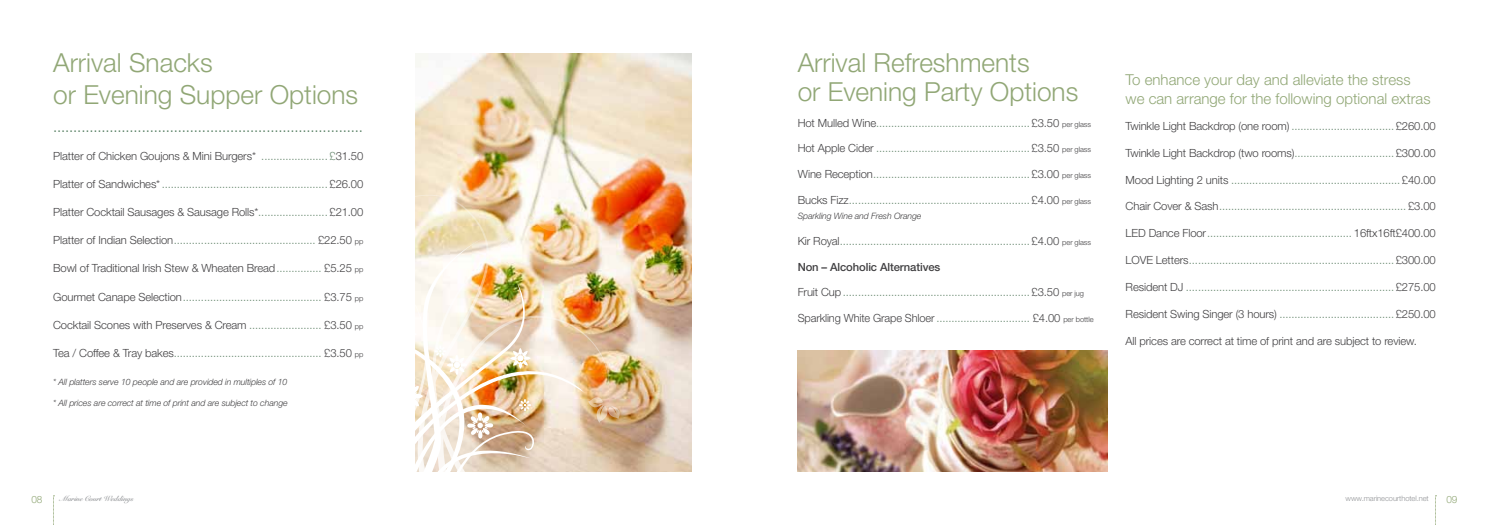
<style>
.page{position:relative;width:1489px;height:525px;background:#fff}
.page>*{position:absolute;margin:0;border:0;box-sizing:border-box;transform-origin:0 0}
.t1{font:300 26.25px/29px "Helvetica Neue LT Std";color:#91a776}
.t2{font:300 15px/18px "Helvetica Neue LT Std";color:#91a776}
.t3{font:300 15px "Helvetica Neue LT Std";color:#598165}
.t4{font:300 11.25px "Helvetica Neue LT Std";letter-spacing:-.01em;color:#698970}
.t5{font:300 11.25px "Helvetica Neue LT Std";letter-spacing:-.01em;color:#414042}
.t6{font:500 11.25px "Helvetica Neue LT Std";letter-spacing:-.01em;color:#414042}
.t7{font:300 10px "Helvetica Neue LT Std";color:#91a776}
.t8{font:italic 300 8.75px "Helvetica Neue LT Std";letter-spacing:-.01em;color:#414042}
.t9{font:300 7.5px "Helvetica Neue LT Std";letter-spacing:-.01em;color:#939598}
.t10{font:7.5px "Snell Roundhand LT Std Bd Scr";letter-spacing:-.01em;color:#939598}
.s1{color:#698970}
.s2{color:#414042}
.s3{font-size:7.5px;color:#414042}
.s4{font-size:7.5px}
</style>
<div class="page">
<img style="left:797px;top:350px;width:310px;height:121px">
<img style="left:415px;top:53px;width:276px;height:418px">
<img style="left:415px;top:176px;width:206px;height:296px">
<svg style="left:53px;top:495px;width:1px;height:30px"></svg>
<svg style="left:1435px;top:495px;width:1px;height:30px"></svg>
<h1 class="t1" style="left:53px;top:46px;width:306px;line-height:31.5px">Arrival Snacks<br>or Evening Supper Options</h1>
<h2 class="t3" style="left:53px;top:117px;width:311px">.............................................................................</h2>
<p class="t5" style="left:53px;top:149px;width:312px">Platter of Chicken Goujons &amp; Mini Burgers* <span class="s1">...................... £</span>31.50</p>
<p class="t4" style="left:53px;top:177px;width:312px"><span class="s2">Platter of Sandwiches*</span>....................................................... <span class="s2">£26.00</span></p>
<p class="t5" style="left:53px;top:205px;width:312px">Platter Cocktail Sausages &amp; Sausage Rolls*<span class="s1">.......................</span> £21.00</p>
<p class="t4" style="left:53px;top:233px;width:312px"><span class="s2">Platter of Indian Selection</span>............................................... <span class="s2">£22.50</span> <span class="s3">pp</span></p>
<p class="t5" style="left:53px;top:261px;width:312px">Bowl of Traditional Irish Stew &amp; Wheaten Bread<span class="s1">...............</span> £5.25 <span class="s4">pp</span></p>
<p class="t4" style="left:53px;top:289px;width:312px"><span class="s2">Gourmet Canape Selection</span>.............................................. <span class="s2">£3.75</span> <span class="s3">pp</span></p>
<p class="t5" style="left:53px;top:318px;width:312px">Cocktail Scones with Preserves &amp; Cream <span class="s1">........................</span> £3.50 <span class="s4">pp</span></p>
<p class="t4" style="left:53px;top:346px;width:312px"><span class="s2">Tea / Coffee &amp; Tray bakes</span>................................................. <span class="s2">£3.50</span> <span class="s3">pp</span></p>
<p class="t8" style="left:53px;top:376px;width:236px">* All platters serve 10 people and are provided in multiples of 10</p>
<p class="t8" style="left:53px;top:397px;width:236px">* All prices are correct at time of print and are subject to change</p>
<h1 class="t1" style="left:797px;top:48px;width:282px">Arrival Refreshments<br>or Evening Party Options</h1>
<p class="t4" style="left:797px;top:116px;width:295px"><span class="s2">Hot Mulled Wine</span>................................................... <span class="s2">£3.50</span> <span class="s3">per glass</span></p>
<p class="t4" style="left:797px;top:141px;width:295px"><span class="s2">Hot Apple Cider</span> ................................................... <span class="s2">£3.50</span> <span class="s3">per glass</span></p>
<p class="t4" style="left:797px;top:167px;width:295px"><span class="s2">Wine Reception</span>.................................................... <span class="s2">£3.00</span> <span class="s3">per glass</span></p>
<p class="t4" style="left:797px;top:193px;width:295px"><span class="s2">Bucks Fizz</span>............................................................ <span class="s2">£4.00</span> <span class="s3">per glass</span></p>
<p class="t8" style="left:797px;top:210px;width:125px">Sparkling Wine and Fresh Orange</p>
<p class="t4" style="left:797px;top:234px;width:295px"><span class="s2">Kir Royal</span>............................................................... <span class="s2">£4.00</span> <span class="s3">per glass</span></p>
<p class="t6" style="left:797px;top:260px;width:144px">Non – Alcoholic Alternatives</p>
<p class="t4" style="left:797px;top:285px;width:288px"><span class="s2">Fruit Cup</span>..............................................................<span class="s2">£3.50</span> <span class="s3">per jug</span></p>
<p class="t4" style="left:797px;top:311px;width:297px"><span class="s2">Sparkling White Grape Shloer</span> ............................... <span class="s2">£4.00</span> <span class="s3">per bottle</span></p>
<h2 class="t2" style="left:1125px;top:71px;width:306px">To enhance your day and alleviate the stress we can arrange for the following optional extras</h2>
<p class="t5" style="left:1125px;top:119px;width:312px">Twinkle Light Backdrop (one room) <span class="s1">..................................</span> £260.00</p>
<p class="t5" style="left:1125px;top:146px;width:312px">Twinkle Light Backdrop (two rooms)<span class="s1">.................................</span> £300.00</p>
<p class="t4" style="left:1125px;top:172px;width:312px"><span class="s2">Mood Lighting 2 units</span> ........................................................ <span class="s2">£40.00</span></p>
<p class="t4" style="left:1125px;top:199px;width:312px"><span class="s2">Chair Cover &amp; Sash</span>.............................................................. <span class="s2">£3.00</span></p>
<p class="t4" style="left:1125px;top:226px;width:312px"><span class="s2">LED Dance Floor</span>................................................ <span class="s2">16ftx16ft£400.00</span></p>
<p class="t4" style="left:1125px;top:253px;width:312px"><span class="s2">LOVE Letters</span>.................................................................... <span class="s2">£300.00</span></p>
<p class="t4" style="left:1125px;top:280px;width:312px"><span class="s2">Resident DJ</span> ..................................................................... <span class="s2">£275.00</span></p>
<p class="t4" style="left:1125px;top:307px;width:312px"><span class="s2">Resident Swing Singer (3 hours)</span> ...................................... <span class="s2">£250.00</span></p>
<p class="t5" style="left:1125px;top:334px;width:293px">All prices are correct at time of print and are subject to review.</p>
<p class="t7" style="left:31px;top:493px;width:13px">08</p>
<p class="t10" style="left:60px;top:494px;width:75px">Marine Court Weddings</p>
<p class="t9" style="left:1345px;top:493px;width:85px">www.marinecourthotel.net</p>
<p class="t7" style="left:1446px;top:493px;width:13px">09</p>
</div>
